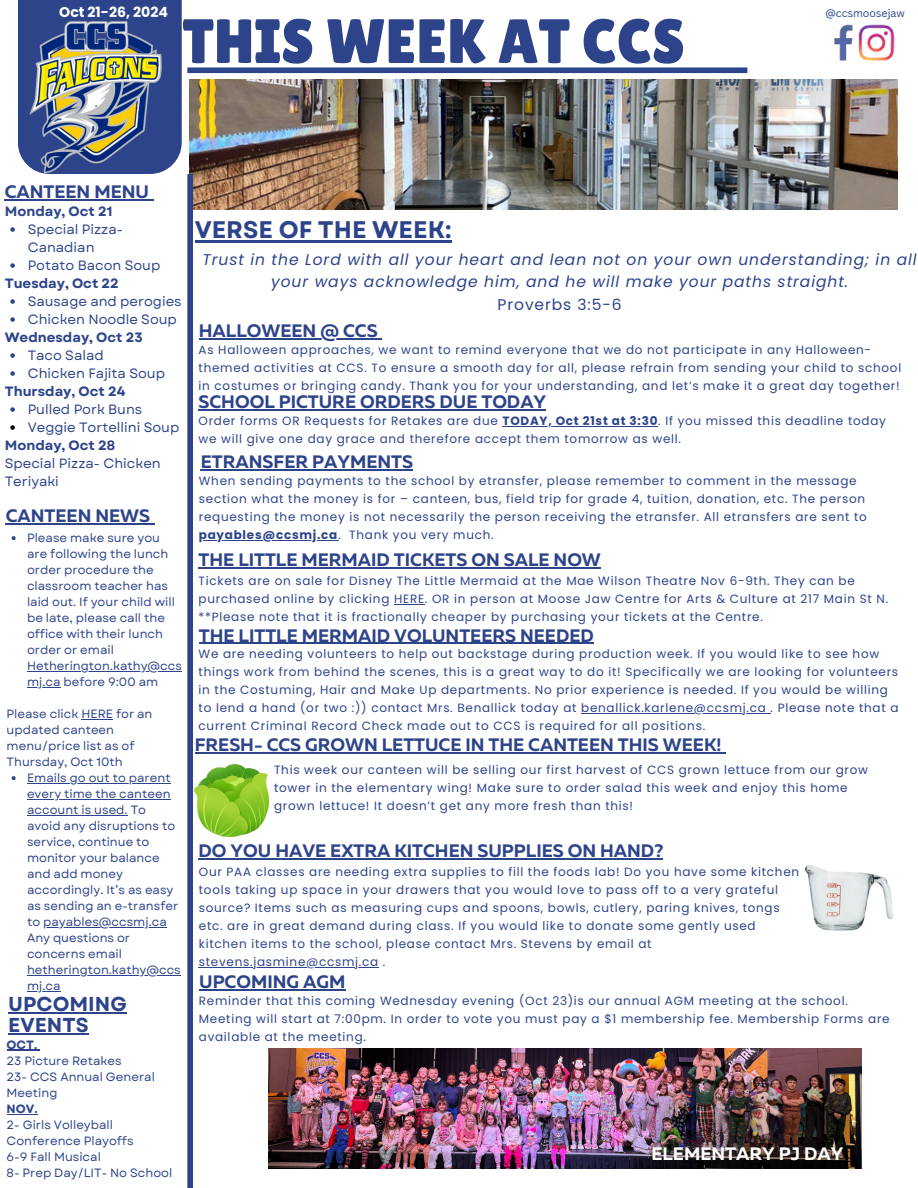
<style>
.page{position:relative;width:918px;height:1188px;background:#fff}
.page>*{position:absolute;margin:0;border:0;box-sizing:border-box;transform-origin:0 0}
.t1{font:62.55px "Lilita One";color:#2d448b}
.t2{font:700 24px "Garet";color:#2d448b}
.t3{font:700 20.1px/21.3px "Garet";color:#2d448b}
.t4{font:700 18px "Muller";color:#2d448b}
.t5{font:700 18px "Muller";color:#fff}
.t6{font:italic 15.45px/22.5px "Poppins";letter-spacing:.06em;color:#2d448b;text-align:center}
.t7{font:700 14.1px "Poppins";color:#fff}
.t8{font:13.5px/18px "Garet";color:#2d448b}
.t9{font:700 13.5px "Garet";color:#2d448b}
.t10{font:12px/18px "Poppins";letter-spacing:.06em;color:#2d448b}
.t11{font:12px/16px "Garet";color:#2d448b}
.t12{font:700 12px "Garet";color:#2d448b}
.t13{font:10.65px "Canva Sans";color:#2d448b}
.s1{font-style:normal}
.s2{font-weight:700}
</style>
<div class="page">
<img style="left:190px;top:79px;width:707px;height:131px">
<div style="left:18px;top:0;width:164px;height:171px;background:#2d448b"></div>
<div style="left:187px;top:67px;width:560px;height:6px;background:#2d448b"></div>
<img style="left:25px;top:20px;width:139px;height:154px">
<div style="left:187px;top:174px;width:6px;height:560px;background:#2d448b"></div>
<div style="left:187px;top:734px;width:6px;height:454px;background:#2d448b"></div>
<img style="left:834px;top:24px;width:61px;height:37px">
<img style="left:806px;top:866px;width:86px;height:65px">
<img style="left:195px;top:764px;width:74px;height:72px">
<img style="left:268px;top:1048px;width:593px;height:121px">
<hr style="left:5px;top:199px;width:144px;height:1px;background:#2d448b">
<hr style="left:195px;top:240px;width:257px;height:3px;background:#2d448b">
<svg style="left:10px;top:227px;width:5px;height:5px"></svg>
<svg style="left:10px;top:263px;width:5px;height:5px"></svg>
<svg style="left:10px;top:299px;width:5px;height:5px"></svg>
<svg style="left:10px;top:317px;width:5px;height:5px"></svg>
<svg style="left:10px;top:353px;width:5px;height:5px"></svg>
<svg style="left:10px;top:371px;width:5px;height:5px"></svg>
<svg style="left:10px;top:407px;width:5px;height:5px"></svg>
<svg style="left:10px;top:425px;width:5px;height:5px"></svg>
<hr style="left:6px;top:523px;width:144px;height:1px;background:#2d448b">
<svg style="left:12px;top:536px;width:4px;height:4px"></svg>
<hr style="left:27px;top:671px;width:155px;height:1px;background:#2d448b">
<hr style="left:27px;top:687px;width:34px;height:1px;background:#2d448b">
<hr style="left:81px;top:719px;width:32px;height:1px;background:#2d448b">
<svg style="left:12px;top:776px;width:4px;height:4px"></svg>
<hr style="left:27px;top:783px;width:144px;height:1px;background:#2d448b">
<hr style="left:27px;top:799px;width:144px;height:1px;background:#2d448b">
<hr style="left:27px;top:815px;width:101px;height:1px;background:#2d448b">
<hr style="left:43px;top:927px;width:124px;height:1px;background:#2d448b">
<hr style="left:27px;top:975px;width:154px;height:1px;background:#2d448b">
<hr style="left:27px;top:991px;width:34px;height:1px;background:#2d448b">
<hr style="left:8px;top:1012px;width:119px;height:1px;background:#2d448b">
<hr style="left:8px;top:1033px;width:81px;height:2px;background:#2d448b">
<hr style="left:7px;top:1050px;width:30px;height:1px;background:#2d448b">
<hr style="left:7px;top:1114px;width:31px;height:1px;background:#2d448b">
<hr style="left:199px;top:858px;width:464px;height:2px;background:#2d448b">
<hr style="left:199px;top:967px;width:180px;height:1px;background:#2d448b">
<hr style="left:199px;top:339px;width:179px;height:1px;background:#2d448b">
<hr style="left:199px;top:409px;width:347px;height:2px;background:#2d448b">
<hr style="left:503px;top:426px;width:155px;height:1px;background:#2d448b">
<hr style="left:201px;top:469px;width:212px;height:2px;background:#2d448b">
<hr style="left:199px;top:540px;width:139px;height:1px;background:#2d448b">
<hr style="left:199px;top:568px;width:402px;height:1px;background:#2d448b">
<hr style="left:394px;top:604px;width:31px;height:1px;background:#2d448b">
<hr style="left:199px;top:643px;width:395px;height:1px;background:#2d448b">
<hr style="left:581px;top:713px;width:190px;height:1px;background:#2d448b">
<hr style="left:195px;top:752px;width:526px;height:2px;background:#2d448b">
<hr style="left:199px;top:990px;width:146px;height:1px;background:#2d448b">
<p class="t7" style="left:59px;top:2px;width:110px">Oct 21-26, 2024</p>
<p class="t13" style="left:826px;top:6px;width:81px">@ccsmoosejaw</p>
<h5 class="t1" style="left:183px;top:5px;width:504px">THIS WEEK AT CCS</h5>
<p class="t4" style="left:5px;top:184px;width:146px">CANTEEN MENU</p>
<p class="t9" style="left:5px;top:202px;width:109px">Monday, Oct 21</p>
<p class="t8" style="left:28px;top:220px;width:97px">Special Pizza-<br>Canadian</p>
<p class="t8" style="left:28px;top:256px;width:134px">Potato Bacon Soup</p>
<p class="t9" style="left:5px;top:274px;width:116px">Tuesday, Oct 22</p>
<p class="t8" style="left:28px;top:292px;width:155px">Sausage and perogies</p>
<p class="t8" style="left:28px;top:310px;width:151px">Chicken Noodle Soup</p>
<p class="t9" style="left:5px;top:328px;width:140px">Wednesday, Oct 23</p>
<p class="t8" style="left:28px;top:346px;width:78px">Taco Salad</p>
<h2 class="t8" style="left:28px;top:364px;width:139px">Chicken Fajita Soup</h2>
<h6 class="t9" style="left:5px;top:382px;width:122px">Thursday, Oct 24</h6>
<h4 class="t8" style="left:28px;top:400px;width:116px">Pulled Pork Buns</h4>
<p class="t8" style="left:28px;top:418px;width:153px">Veggie Tortellini Soup</p>
<h4 class="t9" style="left:5px;top:436px;width:112px">Monday, Oct 28</h4>
<p class="t8" style="left:5px;top:454px;width:158px">Special Pizza- Chicken<br>Teriyaki</p>
<h4 class="t4" style="left:6px;top:508px;width:146px">CANTEEN NEWS</h4>
<p class="t11" style="left:27px;top:530px;width:149px">Please make sure you are following the lunch order procedure the classroom teacher has laid out. If your child will be late, please call the office with their lunch order or email</p>
<h4 class="t11" style="left:27px;top:658px;width:156px">Hetherington.kathy@ccs</h4>
<p class="t11" style="left:27px;top:674px;width:133px">mj.ca before 9:00 am</p>
<p class="t11" style="left:7px;top:706px;width:147px">Please click HERE for an</p>
<p class="t11" style="left:7px;top:722px;width:109px">updated canteen</p>
<p class="t11" style="left:7px;top:738px;width:129px">menu/price list as of</p>
<p class="t11" style="left:7px;top:754px;width:118px">Thursday, Oct 10th</p>
<p class="t11" style="left:27px;top:770px;width:145px">Emails go out to parent</p>
<p class="t11" style="left:27px;top:786px;width:153px">every time the canteen account is used. To avoid any disruptions to service, continue to monitor your balance and add money accordingly. It’s as easy as sending an e-transfer to payables@ccsmj.ca</p>
<p class="t11" style="left:27px;top:930px;width:105px">Any questions or concerns email</p>
<h4 class="t11" style="left:27px;top:962px;width:155px">hetherington.kathy@ccs</h4>
<p class="t11" style="left:27px;top:978px;width:35px">mj.ca</p>
<h4 class="t3" style="left:8px;top:993px;width:120px">UPCOMING<br>EVENTS</h4>
<p class="t12" style="left:7px;top:1036px;width:32px">OCT.</p>
<p class="t11" style="left:7px;top:1053px;width:150px">23 Picture Retakes<br>23- CCS Annual General<br>Meeting</p>
<p class="t12" style="left:7px;top:1100px;width:32px">NOV.</p>
<p class="t11" style="left:7px;top:1117px;width:167px">2- Girls Volleyball<br>Conference Playoffs<br>6-9 Fall Musical<br>8- Prep Day/LIT- No School</p>
<p class="t2" style="left:195px;top:212px;width:258px">VERSE OF THE WEEK:</p>
<p class="t6" style="left:202px;top:248px;width:716px">Trust in the Lord with all your heart and lean not on your own understanding; in all your ways acknowledge him, and he will make your paths straight.<br><span class="s1">Proverbs 3:5-6</span></p>
<p class="t4" style="left:199px;top:324px;width:180px">HALLOWEEN @ CCS</p>
<h4 class="t10" style="left:199px;top:341px;width:704px">As Halloween approaches, we want to remind everyone that we do not participate in any Halloween&shy;themed activities at CCS. To ensure a smooth day for all, please refrain from sending your child to school in costumes or bringing candy. Thank you for your understanding, and let’s make it a great day together!</h4>
<p class="t4" style="left:199px;top:395px;width:349px">SCHOOL PICTURE ORDERS DUE TODAY</p>
<p class="t10" style="left:199px;top:412px;width:689px">Order forms OR Requests for Retakes are due <span class="s2">TODAY, Oct 21st at 3:30</span>. If you missed this deadline today</p>
<h4 class="t10" style="left:199px;top:430px;width:484px">we will give one day grace and therefore accept them tomorrow as well.</h4>
<h3 class="t4" style="left:201px;top:454px;width:214px">ETRANSFER PAYMENTS</h3>
<p class="t10" style="left:199px;top:471px;width:669px">When sending payments to the school by etransfer, please remember to comment in the message section what the money is for – canteen, bus, field trip for grade 4, tuition, donation, etc. The person requesting the money is not necessarily the person receiving the etransfer. All etransfers are sent to</p>
<p class="t10" style="left:199px;top:525px;width:296px"><span class="s2">payables@ccsmj.ca</span>. Thank you very much.</p>
<h4 class="t4" style="left:199px;top:553px;width:404px">THE LITTLE MERMAID TICKETS ON SALE NOW</h4>
<h6 class="t10" style="left:199px;top:572px;width:691px">Tickets are on sale for Disney The Little Mermaid at the Mae Wilson Theatre Nov 6-9th. They can be purchased online by clicking HERE. OR in person at Moose Jaw Centre for Arts &amp; Culture at 217 Main St N. **Please note that it is fractionally cheaper by purchasing your tickets at the Centre.</h6>
<h3 class="t4" style="left:199px;top:628px;width:396px">THE LITTLE MERMAID VOLUNTEERS NEEDED</h3>
<p class="t10" style="left:199px;top:645px;width:701px">We are needing volunteers to help out backstage during production week. If you would like to see how things work from behind the scenes, this is a great way to do it! Specifically we are looking for volunteers in the Costuming, Hair and Make Up departments. No prior experience is needed. If you would be willing to lend a hand (or two :)) contact Mrs. Benallick today at benallick.karlene@ccsmj.ca . Please note that a current Criminal Record Check made out to CCS is required for all positions.</p>
<h3 class="t4" style="left:195px;top:738px;width:528px">FRESH- CCS GROWN LETTUCE IN THE CANTEEN THIS WEEK!</h3>
<p class="t10" style="left:274px;top:761px;width:595px">This week our canteen will be selling our first harvest of CCS grown lettuce from our grow tower in the elementary wing! Make sure to order salad this week and enjoy this home grown lettuce! It doesn’t get any more fresh than this!</p>
<p class="t4" style="left:199px;top:843px;width:466px">DO YOU HAVE EXTRA KITCHEN SUPPLIES ON HAND?</p>
<h4 class="t10" style="left:199px;top:863px;width:602px">Our PAA classes are needing extra supplies to fill the foods lab! Do you have some kitchen tools taking up space in your drawers that you would love to pass off to a very grateful source? Items such as measuring cups and spoons, bowls, cutlery, paring knives, tongs etc. are in great demand during class. If you would like to donate some gently used kitchen items to the school, please contact Mrs. Stevens by email at</h4>
<p class="t10" style="left:199px;top:953px;width:188px">stevens.jasmine@ccsmj.ca .</p>
<h3 class="t4" style="left:199px;top:975px;width:148px">UPCOMING AGM</h3>
<p class="t10" style="left:199px;top:992px;width:692px">Reminder that this coming Wednesday evening (Oct 23)is our annual AGM meeting at the school.<br>Meeting will start at 7:00pm. In order to vote you must pay a $1 membership fee. Membership Forms are available at the meeting.</p>
<h3 class="t5" style="left:651px;top:1146px;width:194px">ELEMENTARY PJ DAY</h3>
</div>
